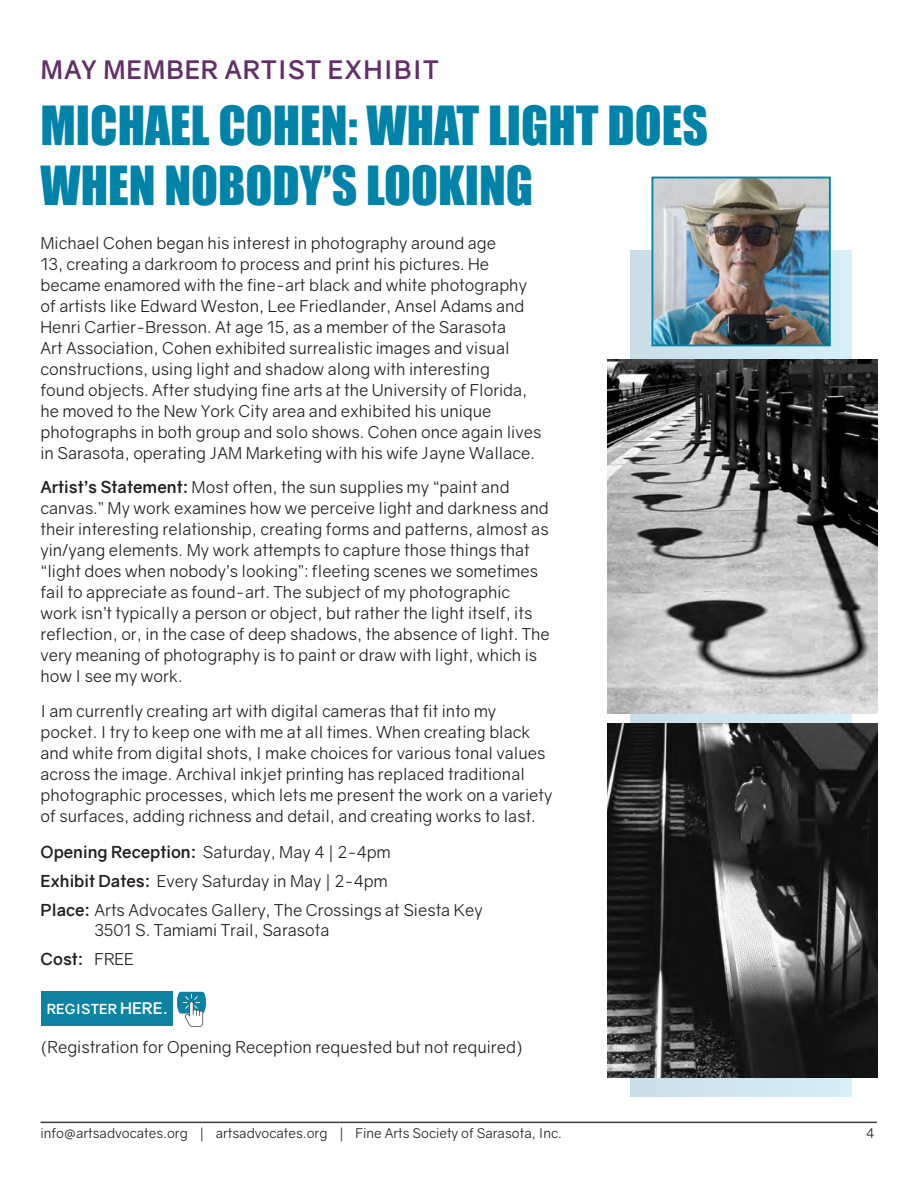
<style>
.page{position:relative;width:918px;height:1188px;background:#fff}
.page>*{position:absolute;margin:0;border:0;box-sizing:border-box;transform-origin:0 0}
.t1{font:49.5px/59.4px "Impact";color:#0083a9}
.t2{font:700 25.5px "Gravity";letter-spacing:.03em;color:#642e69}
.t3{font:16.5px/21px "Gravity";color:#231f20}
.t4{font:700 16.5px "Gravity";color:#231f20}
.t5{font:700 13.8px "Gravity";letter-spacing:.01em;color:#fff}
.t6{font:13.5px "Gravity";color:#231f20}
.s1{font-weight:700}
.s2{font-weight:400}
.s3{font-size:15.9px}
</style>
<div class="page">
<hr style="left:40px;top:1122px;width:837px;height:1px;background:#3e3e3f">
<svg style="left:177px;top:992px;width:29px;height:35px"></svg>
<div style="left:41px;top:991px;width:132px;height:35px;background:#0d83a1"></div>
<div style="left:631px;top:250px;width:220px;height:847px;background:#d1e6ef"></div>
<img style="left:608px;top:723px;width:270px;height:355px">
<img style="left:608px;top:359px;width:270px;height:354px">
<img style="left:654px;top:180px;width:174px;height:163px">
<div style="left:651px;top:177px;width:180px;height:169px;border:2px solid #0083a9"></div>
<p class="t2" style="left:41px;top:53px;width:399px">MAY MEMBER ARTIST EXHIBIT</p>
<p class="t1" style="left:40px;top:95px;width:669px">MICHAEL COHEN: WHAT LIGHT DOES<br>WHEN NOBODY’S LOOKING</p>
<p class="t3" style="left:40px;top:232px;width:502px">Michael Cohen began his interest in photography around age<br>13, creating a darkroom to process and print his pictures. He became enamored with the fine-art black and white photography of artists like Edward Weston, Lee Friedlander, Ansel Adams and Henri Cartier-Bresson. At age 15, as a member of the Sarasota<br>Art Association, Cohen exhibited surrealistic images and visual constructions, using light and shadow along with interesting<br>found objects. After studying fine arts at the University of Florida, he moved to the New York City area and exhibited his unique photographs in both group and solo shows. Cohen once again lives in Sarasota, operating JAM Marketing with his wife Jayne Wallace.</p>
<p class="t3" style="left:40px;top:477px;width:511px"><span class="s1">Artist’s Statement:</span> Most often, the sun supplies my “paint and canvas.” My work examines how we perceive light and darkness and their interesting relationship, creating forms and patterns, almost as yin/yang elements. My work attempts to capture those things that “light does when nobody’s looking”: fleeting scenes we sometimes fail to appreciate as found-art. The subject of my photographic work isn’t typically a person or object, but rather the light itself, its reflection, or, in the case of deep shadows, the absence of light. The very meaning of photography is to paint or draw with light, which is how I see my work.</p>
<p class="t3" style="left:40px;top:700px;width:513px">I am currently creating art with digital cameras that fit into my pocket. I try to keep one with me at all times. When creating black and white from digital shots, I make choices for various tonal values across the image. Archival inkjet printing has replaced traditional photographic processes, which lets me present the work on a variety of surfaces, adding richness and detail, and creating works to last.</p>
<p class="t3" style="left:40px;top:841px;width:352px"><span class="s1">Opening Reception:</span> Saturday, May 4 | 2-4pm</p>
<p class="t3" style="left:40px;top:870px;width:349px"><span class="s1">Exhibit Dates:</span> Every Saturday in May | 2-4pm</p>
<p class="t3" style="left:40px;top:900px;width:444px"><span class="s1">Place:</span> Arts Advocates Gallery, The Crossings at Siesta Key</p>
<p class="t3" style="left:95px;top:919px;width:237px">3501 S. Tamiami Trail, Sarasota</p>
<p class="t4" style="left:40px;top:948px;width:95px">Cost: <span class="s2">FREE</span></p>
<p class="t5" style="left:47px;top:1000px;width:123px">REGISTER <span class="s3">HERE.</span></p>
<p class="t3" style="left:40px;top:1036px;width:484px">(Registration for Opening Reception requested but not required)</p>
<p class="t6" style="left:40px;top:1125px;width:523px">info@artsadvocates.org | artsadvocates.org | Fine Arts Society of Sarasota, Inc.</p>
<p class="t6" style="left:866px;top:1125px;width:10px">4</p>
</div>
